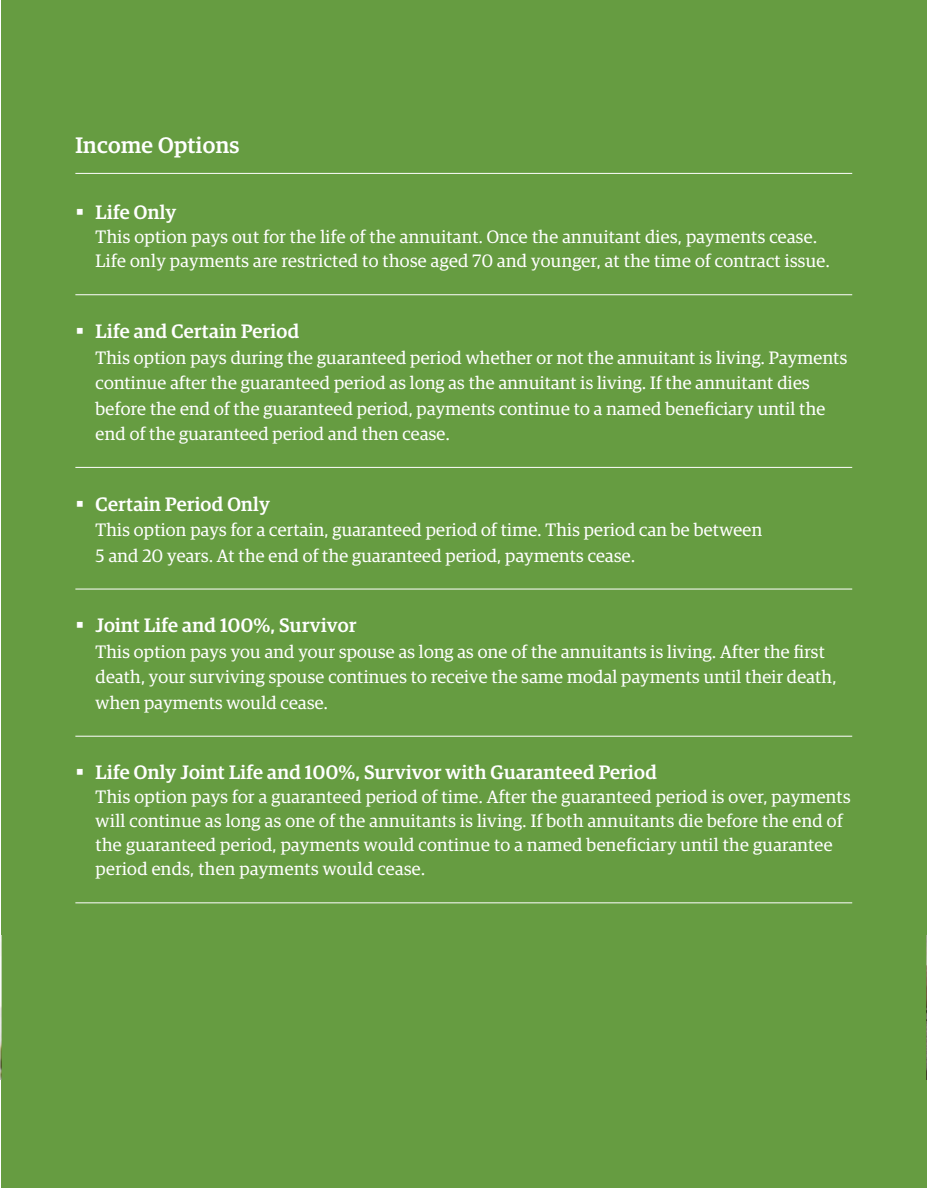
<style>
.page{position:relative;width:927px;height:1188px;background:#fff}
.page>*{position:absolute;margin:0;border:0;box-sizing:border-box;transform-origin:0 0}
.t1{font:500 22.5px "Guardian Egyp";letter-spacing:.015em;color:#fff}
.t2{font:500 19.5px "Guardian Egyp";letter-spacing:.015em;color:#fff}
.t3{font:18px/25.5px "Guardian Egyp";letter-spacing:.015em;color:#fff}
</style>
<div class="page">
<div style="left:1px;top:0;width:925px;height:1188px;background:#669c41"></div>
<img style="left:0;top:945px;width:1px;height:135px">
<img style="left:926px;top:935px;width:1px;height:145px">
<hr style="left:75px;top:173px;width:777px;height:1px;background:#fff">
<hr style="left:75px;top:294px;width:777px;height:1px;background:#fff">
<hr style="left:75px;top:467px;width:777px;height:1px;background:#fff">
<hr style="left:75px;top:589px;width:777px;height:1px;background:#fff">
<hr style="left:75px;top:736px;width:777px;height:1px;background:#fff">
<hr style="left:75px;top:902px;width:777px;height:1px;background:#fff">
<p class="t1" style="left:75px;top:129px;width:166px">Income Options</p>
<p class="t2" style="left:75px;top:199px;width:102px">▪ Life Only</p>
<p class="t3" style="left:96px;top:224px;width:735px;line-height:24px">This option pays out for the life of the annuitant. Once the annuitant dies, payments cease.<br>Life only payments are restricted to those aged 70 and younger, at the time of contract issue.</p>
<p class="t2" style="left:75px;top:317px;width:225px">▪ Life and Certain Period</p>
<p class="t3" style="left:96px;top:343px;width:753px">This option pays during the guaranteed period whether or not the annuitant is living. Payments continue after the guaranteed period as long as the annuitant is living. If the annuitant dies before the end of the guaranteed period, payments continue to a named beneficiary until the end of the guaranteed period and then cease.</p>
<p class="t2" style="left:75px;top:490px;width:196px">▪ Certain Period Only</p>
<p class="t3" style="left:96px;top:516px;width:668px">This option pays for a certain, guaranteed period of time. This period can be between<br>5 and 20 years. At the end of the guaranteed period, payments cease.</p>
<p class="t2" style="left:75px;top:612px;width:282px">▪ Joint Life and 100%, Survivor</p>
<p class="t3" style="left:96px;top:638px;width:742px">This option pays you and your spouse as long as one of the annuitants is living. After the first death, your surviving spouse continues to receive the same modal payments until their death, when payments would cease.</p>
<p class="t2" style="left:75px;top:759px;width:582px">▪ Life Only Joint Life and 100%, Survivor with Guaranteed Period</p>
<p class="t3" style="left:96px;top:784px;width:756px;line-height:24px">This option pays for a guaranteed period of time. After the guaranteed period is over, payments will continue as long as one of the annuitants is living. If both annuitants die before the end of the guaranteed period, payments would continue to a named beneficiary until the guarantee period ends, then payments would cease.</p>
</div>
